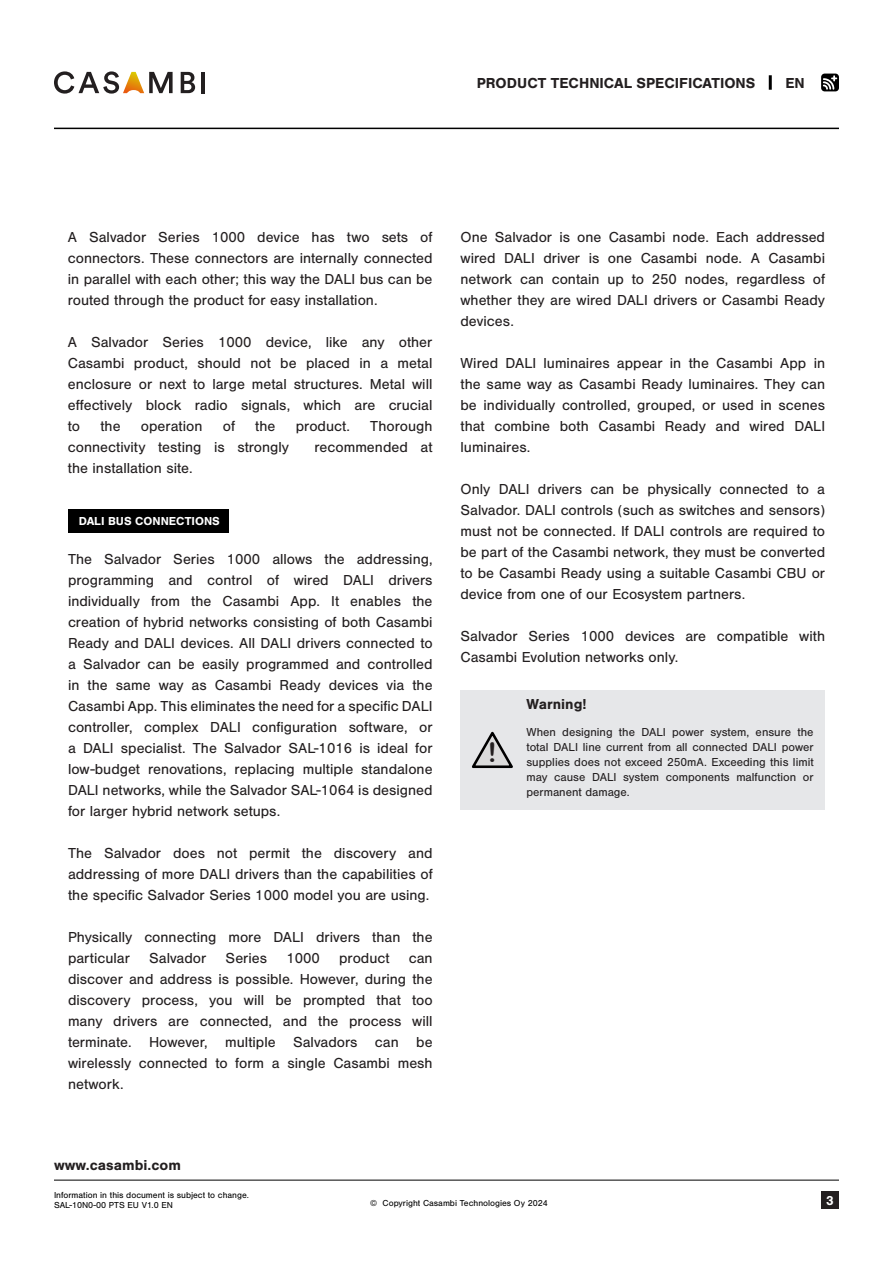
<style>
.page{position:relative;width:893px;height:1263px;background:#fff}
.page>*{position:absolute;margin:0;border:0;box-sizing:border-box;transform-origin:0 0}
.t1{font:27px "Arial Rounded MT Bold";color:#231f20}
.TECHNICAL_DATA{font:15px/21px "Nimbus San";color:#231f20;text-align:justify}
.t2{font:700 15px "Nimbus San";color:#231f20}
.t3{font:700 13.5px "Nimbus San";color:#fff}
.t4{font:12px/15px "Nimbus San";color:#231f20;text-align:justify}
.t5{font:700 12px "Nimbus San";color:#fff}
.t6{font:9px/10.5px "Nimbus San";color:#000}
</style>
<div class="page">
<svg style="left:821px;top:74px;width:18px;height:17px"></svg>
<div style="left:821px;top:1191px;width:18px;height:18px;background:#231f20"></div>
<hr style="left:769px;top:75px;width:3px;height:15px;background:#000">
<svg style="left:181px;top:72px;width:14px;height:21px"></svg>
<hr style="left:201px;top:72px;width:4px;height:21px;background:#231f20">
<svg style="left:54px;top:71px;width:119px;height:23px"></svg>
<hr style="left:54px;top:128px;width:785px;height:1px;background:#000">
<hr style="left:54px;top:1180px;width:785px;height:1px;background:#000">
<div style="left:68px;top:509px;width:161px;height:24px;background:#000"></div>
<div style="left:460px;top:690px;width:365px;height:120px;background:#e6e7e9"></div>
<svg style="left:472px;top:731px;width:41px;height:38px"></svg>
<p class="t2" style="left:477px;top:74px;width:280px">PRODUCT TECHNICAL SPECIFICATIONS</p>
<p class="t2" style="left:785px;top:74px;width:21px">EN</p>
<p class="TECHNICAL_DATA" style="left:68px;top:227px;width:366px">A Salvador Series 1000 device has two sets of connectors. These connectors are internally connected in parallel with each other; this way the DALI bus can be routed through the product for easy installation.</p>
<p class="TECHNICAL_DATA" style="left:68px;top:332px;width:366px">A Salvador Series 1000 device, like any other Casambi product, should not be placed in a metal enclosure or next to large metal structures. Metal will effectively block radio signals, which are crucial to</p>
<p class="TECHNICAL_DATA" style="left:100px;top:416px;width:22px">the</p>
<p class="TECHNICAL_DATA" style="left:141px;top:416px;width:63px">operation</p>
<p class="TECHNICAL_DATA" style="left:223px;top:416px;width:14px">of</p>
<p class="TECHNICAL_DATA" style="left:255px;top:416px;width:22px">the</p>
<p class="TECHNICAL_DATA" style="left:296px;top:416px;width:56px">product.</p>
<p class="TECHNICAL_DATA" style="left:370px;top:416px;width:64px">Thorough</p>
<p class="TECHNICAL_DATA" style="left:68px;top:437px;width:223px">connectivity testing is strongly</p>
<p class="TECHNICAL_DATA" style="left:314px;top:437px;width:119px">recommended at</p>
<p class="TECHNICAL_DATA" style="left:68px;top:458px;width:126px">the installation site.</p>
<p class="t5" style="left:79px;top:514px;width:143px">DALI BUS CONNECTIONS</p>
<p class="TECHNICAL_DATA" style="left:68px;top:549px;width:366px">The Salvador Series 1000 allows the addressing, programming and control of wired DALI drivers individually from the Casambi App. It enables the creation of hybrid networks consisting of both Casambi Ready and DALI devices. All DALI drivers connected to a Salvador can be easily programmed and controlled in the same way as Casambi Ready devices via the Casambi App. This eliminates the need for a specific DALI controller, complex DALI configuration software, or a DALI specialist. The Salvador SAL-1016 is ideal for low-budget renovations, replacing multiple standalone DALI networks, while the Salvador SAL-1064 is designed for larger hybrid network setups.</p>
<p class="TECHNICAL_DATA" style="left:68px;top:843px;width:366px">The Salvador does not permit the discovery and addressing of more DALI drivers than the capabilities of the specific Salvador Series 1000 model you are using.</p>
<p class="TECHNICAL_DATA" style="left:68px;top:927px;width:366px">Physically connecting more DALI drivers than the particular</p>
<p class="TECHNICAL_DATA" style="left:149px;top:948px;width:59px">Salvador</p>
<p class="TECHNICAL_DATA" style="left:226px;top:948px;width:43px">Series</p>
<p class="TECHNICAL_DATA" style="left:286px;top:948px;width:35px">1000</p>
<p class="TECHNICAL_DATA" style="left:339px;top:948px;width:52px">product</p>
<p class="TECHNICAL_DATA" style="left:68px;top:948px;width:366px;text-indent:341px">can discover and address is possible. However, during the discovery process, you will be prompted that too many drivers are connected, and the process will terminate. However, multiple Salvadors can be wirelessly connected to form a single Casambi mesh network.</p>
<p class="TECHNICAL_DATA" style="left:460px;top:227px;width:366px">One Salvador is one Casambi node. Each addressed wired DALI driver is one Casambi node. A Casambi network can contain up to 250 nodes, regardless of whether they are wired DALI drivers or Casambi Ready devices.</p>
<p class="TECHNICAL_DATA" style="left:460px;top:353px;width:366px">Wired DALI luminaires appear in the Casambi App in the same way as Casambi Ready luminaires. They can be individually controlled, grouped, or used in scenes that combine both Casambi Ready and wired DALI luminaires.</p>
<p class="TECHNICAL_DATA" style="left:460px;top:479px;width:366px">Only DALI drivers can be physically connected to a Salvador. DALI controls (such as switches and sensors) must not be connected. If DALI controls are required to be part of the Casambi network, they must be converted to be Casambi Ready using a suitable Casambi CBU or device from one of our Ecosystem partners.</p>
<p class="TECHNICAL_DATA" style="left:460px;top:626px;width:366px">Salvador Series 1000 devices are compatible with<br>Casambi Evolution networks only.</p>
<p class="t1" style="left:488px;top:737px;width:10px">!</p>
<p class="t2" style="left:526px;top:696px;width:62px">Warning!</p>
<p class="t4" style="left:526px;top:725px;width:289px">When designing the DALI power system, ensure the total DALI line current from all connected DALI power supplies does not exceed 250mA. Exceeding this limit may cause DALI system components malfunction or permanent damage.</p>
<p class="t2" style="left:54px;top:1157px;width:129px">www.casambi.com</p>
<p class="t6" style="left:54px;top:1190px;width:196px">Information in this document is subject to change.<br>SAL-10N0-00 PTS EU V1.0 EN</p>
<p class="t6" style="left:370px;top:1198px;width:179px">© Copyright Casambi Technologies Oy 2024</p>
<p class="t3" style="left:826px;top:1192px;width:9px">3</p>
</div>
